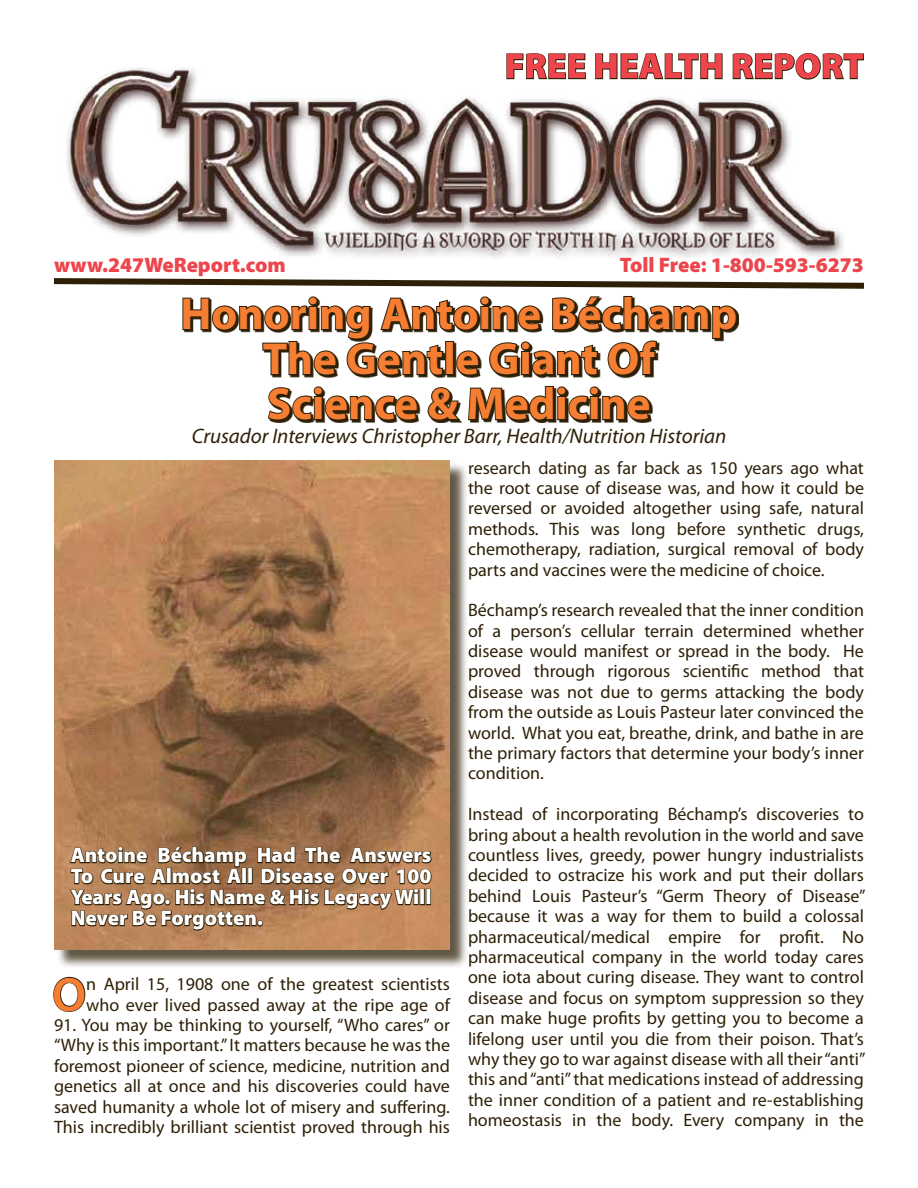
<style>
.page{position:relative;width:918px;height:1188px;background:#fff}
.page>*{position:absolute;margin:0;border:0;box-sizing:border-box;transform-origin:0 0}
.t1{font:600 48.3px "Myriad Pro";color:#f57e32}
.t2{font:700 45px/45px "Myriad Pro";color:#f57e32;text-align:center}
.t3{font:900 36px "Myriad Pro";color:#ee454c}
.t4{font:900 21px/21px "Myriad Pro";color:#fff;text-align:justify}
.t5{font:italic 21px "Myriad Pro";color:#2e2007}
.t6{font:900 21px "Myriad Pro";color:#ee454c}
.t7{font:18px/20.4px "Myriad Pro";color:#2e2007;text-align:justify}
</style>
<div class="page">
<img style="left:67px;top:68px;width:776px;height:190px">
<svg style="left:506px;top:53px;width:81px;height:27px"></svg>
<svg style="left:594px;top:53px;width:129px;height:27px"></svg>
<svg style="left:732px;top:53px;width:132px;height:27px"></svg>
<svg style="left:53px;top:976px;width:33px;height:36px"></svg>
<svg style="left:54px;top:278px;width:810px;height:99px"></svg>
<svg style="left:267px;top:386px;width:152px;height:36px"></svg>
<svg style="left:427px;top:387px;width:34px;height:35px"></svg>
<svg style="left:468px;top:386px;width:184px;height:36px"></svg>
<div style="left:56px;top:462px;width:413px;height:506px;background:#2e2007;opacity:.75"></div>
<img style="left:54px;top:460px;width:396px;height:490px">
<svg style="left:68px;top:829px;width:364px;height:114px;background:#956a45"></svg>
<h3 class="t3" style="left:505px;top:46px;width:361px">FREE HEALTH REPORT</h3>
<p class="t6" style="left:54px;top:253px;width:233px">www.247WeReport.com</p>
<p class="t6" style="left:620px;top:253px;width:246px">Toll Free: 1-800-593-6273</p>
<h2 class="t2" style="left:181px;top:292px;width:558px">Honoring Antoine Béchamp<br>The Gentle Giant Of<br>Science &amp; Medicine</h2>
<p class="t5" style="left:192px;top:425px;width:536px">Crusador Interviews Christopher Barr, Health/Nutrition Historian</p>
<p class="t4" style="left:71px;top:845px;width:362px">Antoine Béchamp Had The Answers To Cure Almost All Disease Over 100<br>Years Ago. His Name &amp; His Legacy Will Never Be Forgotten.</p>
<h1 class="t1" style="left:52px;top:968px;width:35px">O</h1>
<p class="t7" style="left:86px;top:974px;width:365px">n April 15, 1908 one of the greatest scientists who ever lived passed away at the ripe age of</p>
<p class="t7" style="left:54px;top:1015px;width:398px">91. You may be thinking to yourself, “Who cares” or “Why is this important.” It matters because he was the foremost pioneer of science, medicine, nutrition and genetics all at once and his discoveries could have saved humanity a whole lot of misery and suffering.<br>This incredibly brilliant scientist proved through his</p>
<p class="t7" style="left:468px;top:458px;width:398px">research dating as far back as 150 years ago what the root cause of disease was, and how it could be reversed or avoided altogether using safe, natural methods. This was long before synthetic drugs, chemotherapy, radiation, surgical removal of body parts and vaccines were the medicine of choice.</p>
<p class="t7" style="left:468px;top:600px;width:398px">Béchamp’s research revealed that the inner condition of a person’s cellular terrain determined whether disease would manifest or spread in the body. He proved through rigorous scientific method that disease was not due to germs attacking the body from the outside as Louis Pasteur later convinced the world. What you eat, breathe, drink, and bathe in are the primary factors that determine your body’s inner condition.</p>
<p class="t7" style="left:468px;top:804px;width:399px">Instead of incorporating Béchamp’s discoveries to bring about a health revolution in the world and save countless lives, greedy, power hungry industrialists decided to ostracize his work and put their dollars behind Louis Pasteur’s “Germ Theory of Disease” because it was a way for them to build a colossal pharmaceutical/medical empire for profit. No pharmaceutical company in the world today cares one iota about curing disease. They want to control disease and focus on symptom suppression so they can make huge profits by getting you to become a lifelong user until you die from their poison. That’s why they go to war against disease with all their “anti” this and “anti” that medications instead of addressing the inner condition of a patient and re-establishing homeostasis in the body. Every company in the</p>
</div>
